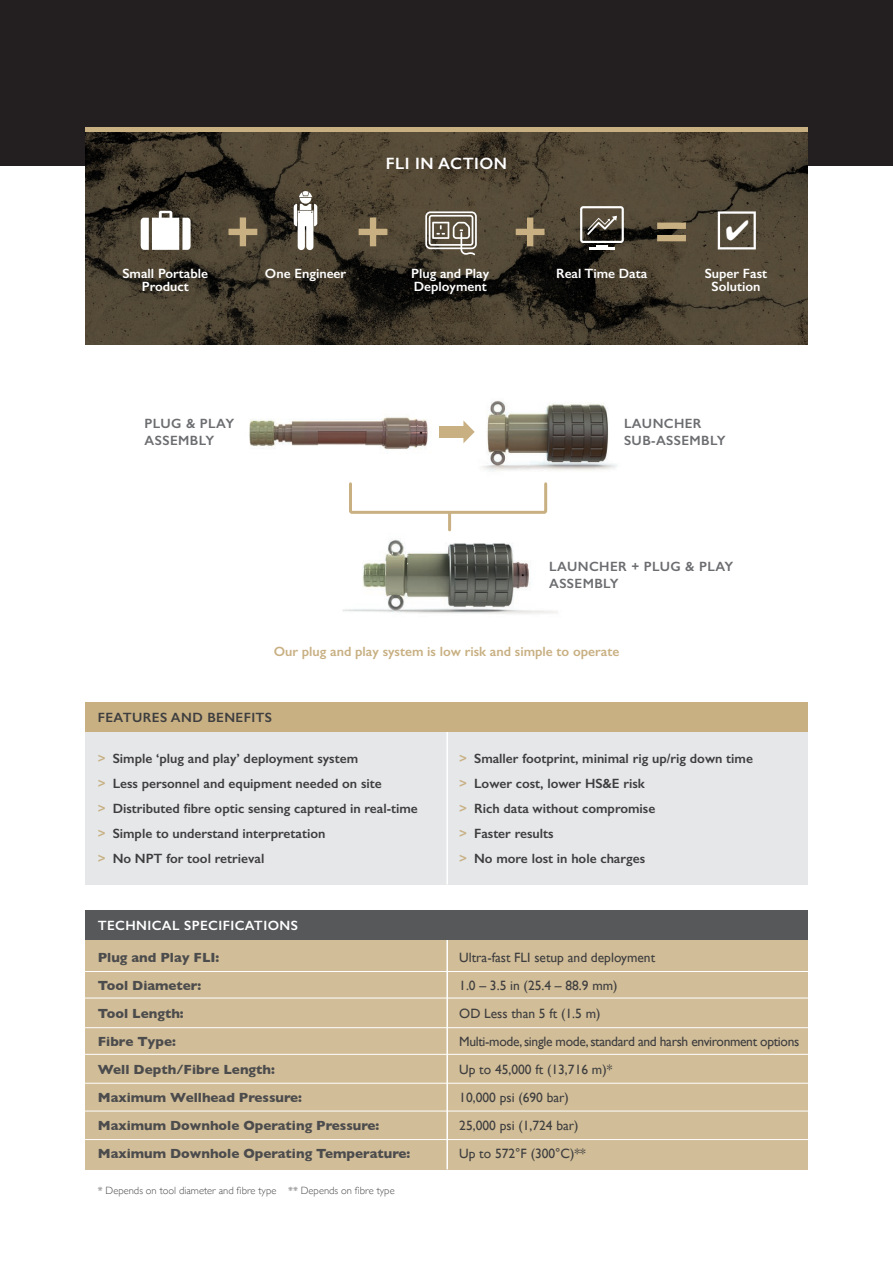
<style>
.page{position:relative;width:893px;height:1263px;background:#fff}
.page>*{position:absolute;margin:0;border:0;box-sizing:border-box;transform-origin:0 0}
.Body{font:700 52.5px "Gill Sans";color:#c8b083}
.Body-2{font:600 16.5px "Gill Sans";letter-spacing:.03em;color:#fff}
.Body-3{font:600 13.5px/25px "Gill Sans";color:#3e3e3f}
.t1{font:700 13.5px/28px "Gill Sans";color:#4c4c4d}
.Body-4{font:13.5px "Gill Sans";color:#3e3e3f}
.Body-5{font:600 13.5px/13.5px "Gill Sans";color:#fff;text-align:center}
.Body-6{font:600 13.5px/16.5px "Gill Sans";letter-spacing:.03em;color:#6c6d70}
.Body-7{font:13.5px "Gill Sans";letter-spacing:-.025em;color:#3e3e3f}
.Body-8{font:600 13.5px "Gill Sans";color:#c8b083}
.Body-9{font:600 13.5px "Gill Sans";letter-spacing:.03em;color:#fff}
.Body-10{font:600 13.5px "Gill Sans";letter-spacing:.03em;color:#3e3e3f}
.t2{font:300 10.5px "Gill Sans";color:#4c4c4d}
.s1{color:#c8b083}
</style>
<div class="page">
<div style="left:0;top:0;width:893px;height:166px;background:#231f20"></div>
<svg style="left:85px;top:132px;width:723px;height:212px;background:#443c2d"></svg>
<div style="left:85px;top:910px;width:723px;height:259px;background:#d1bd98"></div>
<div style="left:85px;top:702px;width:723px;height:182px;background:#e6e7e9"></div>
<hr style="left:446px;top:731px;width:2px;height:153px;background:#fff">
<hr style="left:85px;top:971px;width:723px;height:1px;background:#fff">
<hr style="left:85px;top:998px;width:723px;height:1px;background:#fff">
<hr style="left:85px;top:1027px;width:723px;height:1px;background:#fff">
<hr style="left:85px;top:1054px;width:723px;height:1px;background:#fff">
<hr style="left:85px;top:1083px;width:723px;height:1px;background:#fff">
<hr style="left:85px;top:1111px;width:723px;height:1px;background:#fff">
<hr style="left:85px;top:1139px;width:723px;height:1px;background:#fff">
<hr style="left:446px;top:940px;width:2px;height:229px;background:#fff">
<svg style="left:294px;top:191px;width:23px;height:59px"></svg>
<svg style="left:141px;top:211px;width:50px;height:39px"></svg>
<hr style="left:589px;top:248px;width:26px;height:2px;background:#fff">
<svg style="left:580px;top:206px;width:44px;height:42px"></svg>
<svg style="left:425px;top:211px;width:52px;height:44px"></svg>
<hr style="left:85px;top:128px;width:723px;height:4px;background:#c8b083">
<img style="left:343px;top:527px;width:215px;height:87px">
<img style="left:482px;top:400px;width:135px;height:71px">
<svg style="left:349px;top:482px;width:199px;height:33px"></svg>
<img style="left:249px;top:417px;width:179px;height:33px">
<hr style="left:448px;top:513px;width:3px;height:17px;background:#c8b083">
<div style="left:439px;top:426px;width:27px;height:12px;background:#c8b083"></div>
<svg style="left:463px;top:420px;width:12px;height:23px"></svg>
<div style="left:85px;top:702px;width:723px;height:29px;background:#c8b083"></div>
<div style="left:85px;top:910px;width:723px;height:30px;background:#57585a"></div>
<svg style="left:525px;top:216px;width:32px;height:21px"></svg>
<svg style="left:718px;top:211px;width:38px;height:38px"></svg>
<p class="Body-2" style="left:386px;top:154px;width:123px">FLI IN ACTION</p>
<p class="Body" style="left:225px;top:190px;width:37px">+</p>
<p class="Body" style="left:355px;top:190px;width:37px">+</p>
<p class="Body" style="left:513px;top:190px;width:37px">+</p>
<p class="Body" style="left:654px;top:190px;width:37px">=</p>
<p class="Body-5" style="left:122px;top:266px;width:87px">Small Portable<br>Product</p>
<p class="Body-5" style="left:265px;top:266px;width:83px">One Engineer</p>
<p class="Body-5" style="left:411px;top:266px;width:80px;text-align:left">Plug and Play<br>Deployment</p>
<p class="Body-5" style="left:556px;top:266px;width:93px">Real Time Data</p>
<p class="Body-5" style="left:705px;top:266px;width:64px">Super Fast<br>Solution</p>
<p class="Body-6" style="left:145px;top:415px;width:91px">PLUG &amp; PLAY</p>
<p class="Body-6" style="left:145px;top:432px;width:71px">ASSEMBLY</p>
<p class="Body-6" style="left:624px;top:415px;width:103px">LAUNCHER<br>SUB-ASSEMBLY</p>
<p class="Body-6" style="left:549px;top:558px;width:186px">LAUNCHER + PLUG &amp; PLAY<br>ASSEMBLY</p>
<p class="Body-8" style="left:274px;top:643px;width:347px">Our plug and play system is low risk and simple to operate</p>
<p class="Body-10" style="left:98px;top:709px;width:176px">FEATURES AND BENEFITS</p>
<p class="Body-3" style="left:98px;top:745px;width:322px"><span class="s1">&gt;</span> Simple ‘plug and play’ deployment system<br><span class="s1">&gt;</span> Less personnel and equipment needed on site<br><span class="s1">&gt;</span> Distributed fibre optic sensing captured in real-time <span class="s1">&gt;</span> Simple to understand interpretation<br><span class="s1">&gt;</span> No NPT for tool retrieval</p>
<p class="Body-3" style="left:459px;top:745px;width:295px"><span class="s1">&gt;</span> Smaller footprint, minimal rig up/rig down time</p>
<p class="Body-3" style="left:459px;top:770px;width:187px"><span class="s1">&gt;</span> Lower cost, lower HS&amp;E risk</p>
<p class="Body-3" style="left:459px;top:795px;width:198px"><span class="s1">&gt;</span> Rich data without compromise</p>
<p class="Body-3" style="left:459px;top:820px;width:96px"><span class="s1">&gt;</span> Faster results</p>
<p class="Body-3" style="left:459px;top:845px;width:187px"><span class="s1">&gt;</span> No more lost in hole charges</p>
<p class="Body-9" style="left:98px;top:918px;width:202px">TECHNICAL SPECIFICATIONS</p>
<p class="t1" style="left:98px;top:943px;width:314px">Plug and Play FLI:<br>Tool Diameter:<br>Tool Length:<br>Fibre Type:<br>Well Depth/Fibre Length:<br>Maximum Wellhead Pressure:<br>Maximum Downhole Operating Pressure:<br>Maximum Downhole Operating Temperature:</p>
<p class="t2" style="left:98px;top:1183px;width:298px">* Depends on tool diameter and fibre type ** Depends on fibre type</p>
<p class="Body-4" style="left:459px;top:949px;width:197px">Ultra-fast FLI setup and deployment</p>
<p class="Body-4" style="left:459px;top:977px;width:160px">1.0 – 3.5 in (25.4 – 88.9 mm)</p>
<p class="Body-4" style="left:459px;top:1005px;width:143px">OD Less than 5 ft (1.5 m)</p>
<p class="Body-7" style="left:459px;top:1033px;width:342px">Multi-mode, single mode, standard and harsh environment options</p>
<p class="Body-4" style="left:459px;top:1061px;width:155px">Up to 45,000 ft (13,716 m)*</p>
<p class="Body-4" style="left:459px;top:1089px;width:111px">10,000 psi (690 bar)</p>
<p class="Body-4" style="left:459px;top:1117px;width:121px">25,000 psi (1,724 bar)</p>
<p class="Body-4" style="left:459px;top:1145px;width:128px">Up to 572°F (300°C)**</p>
</div>
